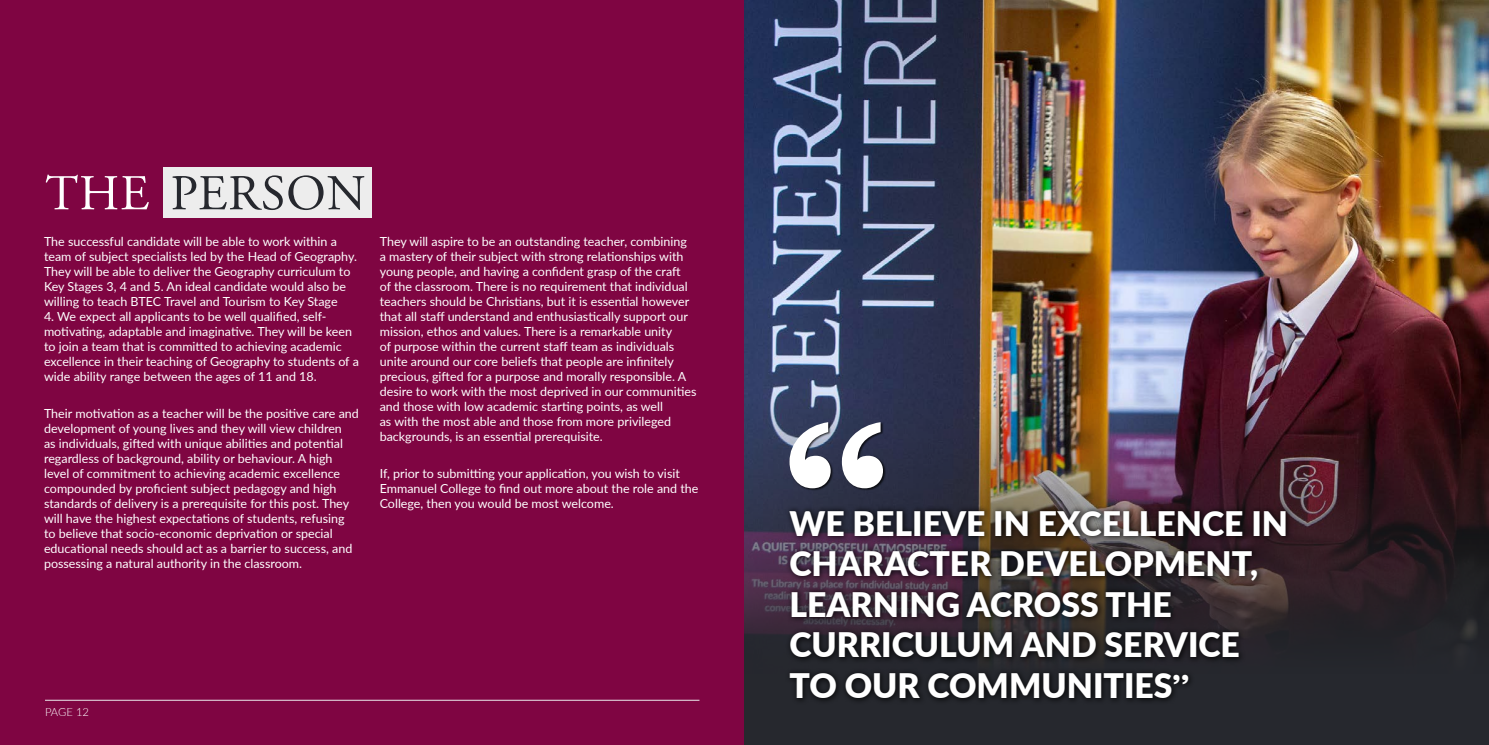
<style>
.page{position:relative;width:1489px;height:745px;background:#fff}
.page>*{position:absolute;margin:0;border:0;box-sizing:border-box;transform-origin:0 0}
.t1{font:50px "Adobe Garamond Pro";letter-spacing:.015em;color:#26282e}
.t2{font:900 33.75px/40.5px "Lato";color:#fff}
.t3{font:12.5px/15px "Lato";color:#fff}
.t4{font:300 11.25px "Lato";letter-spacing:-.01em;color:#fff}
.s1{color:#fff}
.s2{font-family:"Clarendon";font-weight:700}
</style>
<div class="page">
<div style="left:0;top:0;width:744px;height:744px;background:#7f0542"></div>
<img style="left:744px;top:0;width:744px;height:308px">
<img style="left:744px;top:308px;width:744px;height:436px">
<hr style="left:45px;top:699px;width:654px;height:1px;background:#ecebec">
<div style="left:163px;top:167px;width:209px;height:51px;background:#ededed"></div>
<div style="left:784px;top:505px;width:509px;height:199px;background:#000;opacity:.75"></div>
<div style="left:789px;top:421px;width:96px;height:69px;background:#000;opacity:.75"></div>
<svg style="left:789px;top:422px;width:94px;height:66px"></svg>
<h1 class="t1" style="left:45px;top:163px;width:322px"><span class="s1">THE</span> PERSON</h1>
<p class="t3" style="left:44px;top:233px;width:314px">The successful candidate will be able to work within a team of subject specialists led by the Head of Geography.<br>They will be able to deliver the Geography curriculum to Key Stages 3, 4 and 5. An ideal candidate would also be willing to teach BTEC Travel and Tourism to Key Stage</p>
<p class="t3" style="left:44px;top:308px;width:316px">4. We expect all applicants to be well qualified, self&shy;motivating, adaptable and imaginative. They will be keen to join a team that is committed to achieving academic excellence in their teaching of Geography to students of a wide ability range between the ages of 11 and 18.</p>
<p class="t3" style="left:44px;top:405px;width:316px">Their motivation as a teacher will be the positive care and development of young lives and they will view children<br>as individuals, gifted with unique abilities and potential regardless of background, ability or behaviour. A high level of commitment to achieving academic excellence compounded by proficient subject pedagogy and high standards of delivery is a prerequisite for this post. They will have the highest expectations of students, refusing to believe that socio-economic deprivation or special educational needs should act as a barrier to success, and possessing a natural authority in the classroom.</p>
<p class="t3" style="left:380px;top:233px;width:318px">They will aspire to be an outstanding teacher, combining<br>a mastery of their subject with strong relationships with young people, and having a confident grasp of the craft<br>of the classroom. There is no requirement that individual teachers should be Christians, but it is essential however that all staff understand and enthusiastically support our mission, ethos and values. There is a remarkable unity<br>of purpose within the current staff team as individuals unite around our core beliefs that people are infinitely precious, gifted for a purpose and morally responsible. A desire to work with the most deprived in our communities and those with low academic starting points, as well<br>as with the most able and those from more privileged backgrounds, is an essential prerequisite.</p>
<p class="t3" style="left:380px;top:465px;width:320px">If, prior to submitting your application, you wish to visit<br>Emmanuel College to find out more about the role and the<br>College, then you would be most welcome.</p>
<p class="t4" style="left:45px;top:703px;width:46px">PAGE 12</p>
<h2 class="t2" style="left:789px;top:501px;width:500px">WE BELIEVE IN EXCELLENCE IN<br>CHARACTER DEVELOPMENT,<br>LEARNING ACROSS THE<br>CURRICULUM AND SERVICE<br>TO OUR COMMUNITIES<span class="s2">”</span></h2>
</div>
